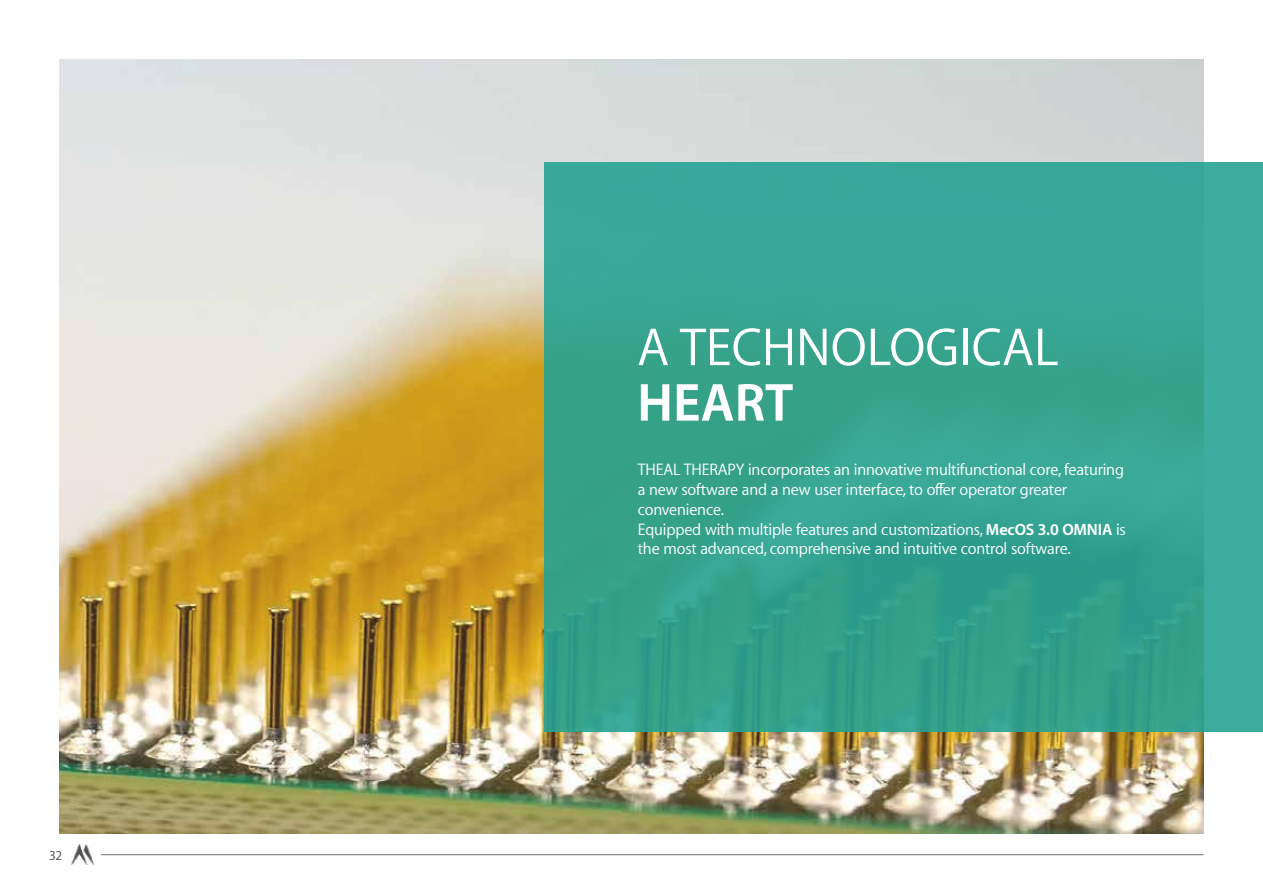
<style>
.page{position:relative;width:1263px;height:893px;background:#fff}
.page>*{position:absolute;margin:0;border:0;box-sizing:border-box;transform-origin:0 0}
.t1{font:54px "Myriad Set Pro Text";color:#fff}
.t2{font:700 54px "Myriad Set Pro";color:#fff}
.t3{font:16.5px/19.8px "Myriad Set Pro Text";letter-spacing:-.01em;color:#fff}
.t4{font:13.5px "Myriad Set Pro Text";color:#4a4a49}
.s1{font-family:"Myriad Set Pro";font-weight:700}
</style>
<div class="page">
<img style="left:60px;top:60px;width:1143px;height:773px">
<hr style="left:101px;top:854px;width:1102px;height:1px;background:#706f6f">
<img style="left:71px;top:845px;width:23px;height:20px">
<div style="left:544px;top:162px;width:719px;height:569px;background:linear-gradient(to right,#35a28c,#37a797)"></div>
<p class="t4" style="left:49px;top:845px;width:14px">32</p>
<h1 class="t1" style="left:637px;top:305px;width:423px">A TECHNOLOGICAL</h1>
<h1 class="t2" style="left:637px;top:360px;width:158px">HEART</h1>
<p class="t3" style="left:638px;top:459px;width:490px">THEAL THERAPY incorporates an innovative multifunctional core, featuring a new software and a new user interface, to offer operator greater convenience.<br>Equipped with multiple features and customizations, <span class="s1">MecOS 3.0 OMNIA</span> is the most advanced, comprehensive and intuitive control software.</p>
</div>
